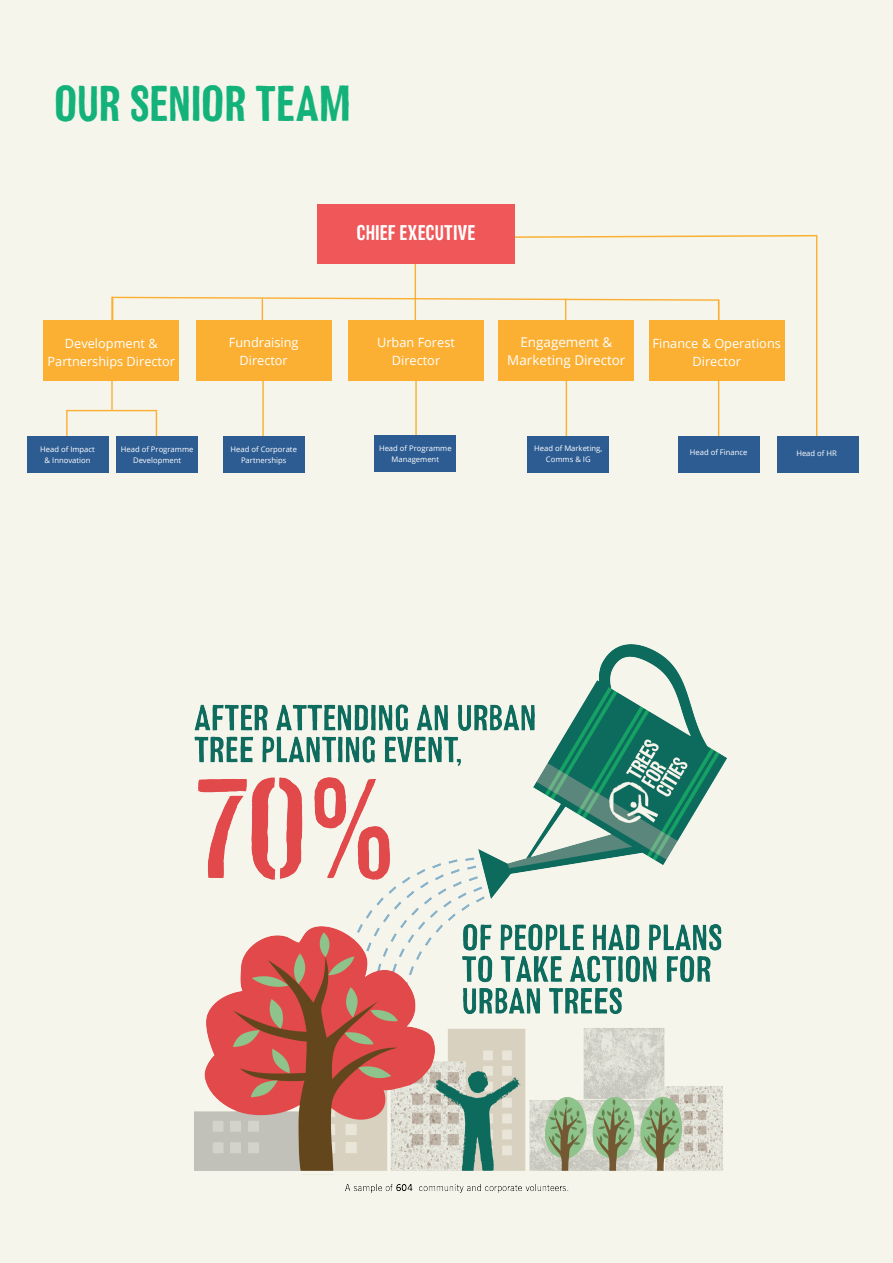
<style>
.page{position:relative;width:893px;height:1263px;background:#f6f5eb}
.page>*{position:absolute;margin:0;border:0;box-sizing:border-box;transform-origin:0 0}
.t1{font:46.5px "Trunk";color:#13b27b}
.t2{font:19.65px "Trunk";letter-spacing:.005em;color:#fff}
.t3{font:13.5px "Open Sans";color:#fff}
.t4{font:12.75px/18.5px "Open Sans";color:#fff;text-align:center}
.t5{font:7.65px "Open Sans";color:#fff}
</style>
<div class="page">
<hr style="left:565px;top:299px;width:1px;height:69px;background:#fbb033">
<hr style="left:415px;top:263px;width:1px;height:69px;background:#fbb033">
<hr style="left:262px;top:299px;width:1px;height:53px;background:#fbb033">
<div style="left:196px;top:320px;width:135px;height:60px;background:#fbb033"></div>
<div style="left:348px;top:320px;width:136px;height:60px;background:#fbb033"></div>
<div style="left:499px;top:320px;width:135px;height:60px;background:#fbb033"></div>
<svg style="left:111px;top:296px;width:609px;height:5px"></svg>
<img style="left:194px;top:644px;width:533px;height:549px">
<hr style="left:111px;top:297px;width:2px;height:60px;background:#fbb033">
<hr style="left:718px;top:300px;width:1px;height:66px;background:#fbb033">
<hr style="left:816px;top:235px;width:1px;height:204px;background:#fbb033">
<div style="left:778px;top:436px;width:81px;height:36px;background:#2c5c92"></div>
<hr style="left:718px;top:359px;width:1px;height:87px;background:#fbb033">
<hr style="left:415px;top:366px;width:2px;height:78px;background:#fbb033">
<div style="left:375px;top:435px;width:81px;height:36px;background:#2c5c92"></div>
<hr style="left:262px;top:368px;width:2px;height:71px;background:#fbb033">
<div style="left:223px;top:436px;width:81px;height:37px;background:#2c5c92"></div>
<hr style="left:111px;top:363px;width:2px;height:47px;background:#fbb033">
<hr style="left:566px;top:370px;width:1px;height:67px;background:#fbb033">
<div style="left:528px;top:436px;width:81px;height:36px;background:#2c5c92"></div>
<hr style="left:66px;top:410px;width:90px;height:1px;background:#fbb033">
<div style="left:44px;top:320px;width:135px;height:60px;background:#fbb033"></div>
<hr style="left:66px;top:411px;width:2px;height:32px;background:#fbb033">
<div style="left:27px;top:436px;width:81px;height:36px;background:#2c5c92"></div>
<hr style="left:156px;top:410px;width:1px;height:32px;background:#fbb033">
<div style="left:117px;top:436px;width:81px;height:36px;background:#2c5c92"></div>
<div style="left:649px;top:320px;width:135px;height:60px;background:#fbb033"></div>
<div style="left:678px;top:436px;width:81px;height:36px;background:#2c5c92"></div>
<svg style="left:515px;top:234px;width:303px;height:5px"></svg>
<div style="left:317px;top:204px;width:198px;height:59px;background:#f05759"></div>
<p class="t1" style="left:54px;top:83px;width:299px">OUR SENIOR TEAM</p>
<p class="t2" style="left:357px;top:224px;width:120px">CHIEF EXECUTIVE</p>
<p class="t4" style="left:65px;top:334px;width:94px">Development &amp;</p>
<p class="t4" style="left:48px;top:352px;width:129px">Partnerships Director</p>
<p class="t4" style="left:229px;top:333px;width:71px">Fundraising<br>Director</p>
<p class="t4" style="left:377px;top:333px;width:79px">Urban Forest<br>Director</p>
<p class="t3" style="left:520px;top:333px;width:93px">Engagement &amp;</p>
<p class="t3" style="left:507px;top:351px;width:120px">Marketing Director</p>
<p class="t4" style="left:653px;top:334px;width:130px">Finance &amp; Operations<br>Director</p>
<p class="t5" style="left:40px;top:444px;width:56px">Head of Impact</p>
<p class="t5" style="left:45px;top:455px;width:47px">&amp; Innovation</p>
<p class="t5" style="left:121px;top:444px;width:74px">Head of Programme</p>
<p class="t5" style="left:133px;top:455px;width:50px">Development</p>
<p class="t5" style="left:231px;top:444px;width:68px">Head of Corporate</p>
<p class="t5" style="left:241px;top:455px;width:47px">Partnerships</p>
<p class="t5" style="left:379px;top:443px;width:74px">Head of Programme</p>
<p class="t5" style="left:392px;top:454px;width:49px">Management</p>
<p class="t5" style="left:534px;top:443px;width:70px">Head of Marketing,</p>
<p class="t5" style="left:546px;top:454px;width:46px">Comms &amp; IG</p>
<p class="t5" style="left:690px;top:447px;width:59px">Head of Finance</p>
<p class="t5" style="left:796px;top:448px;width:42px">Head of HR</p>
</div>
